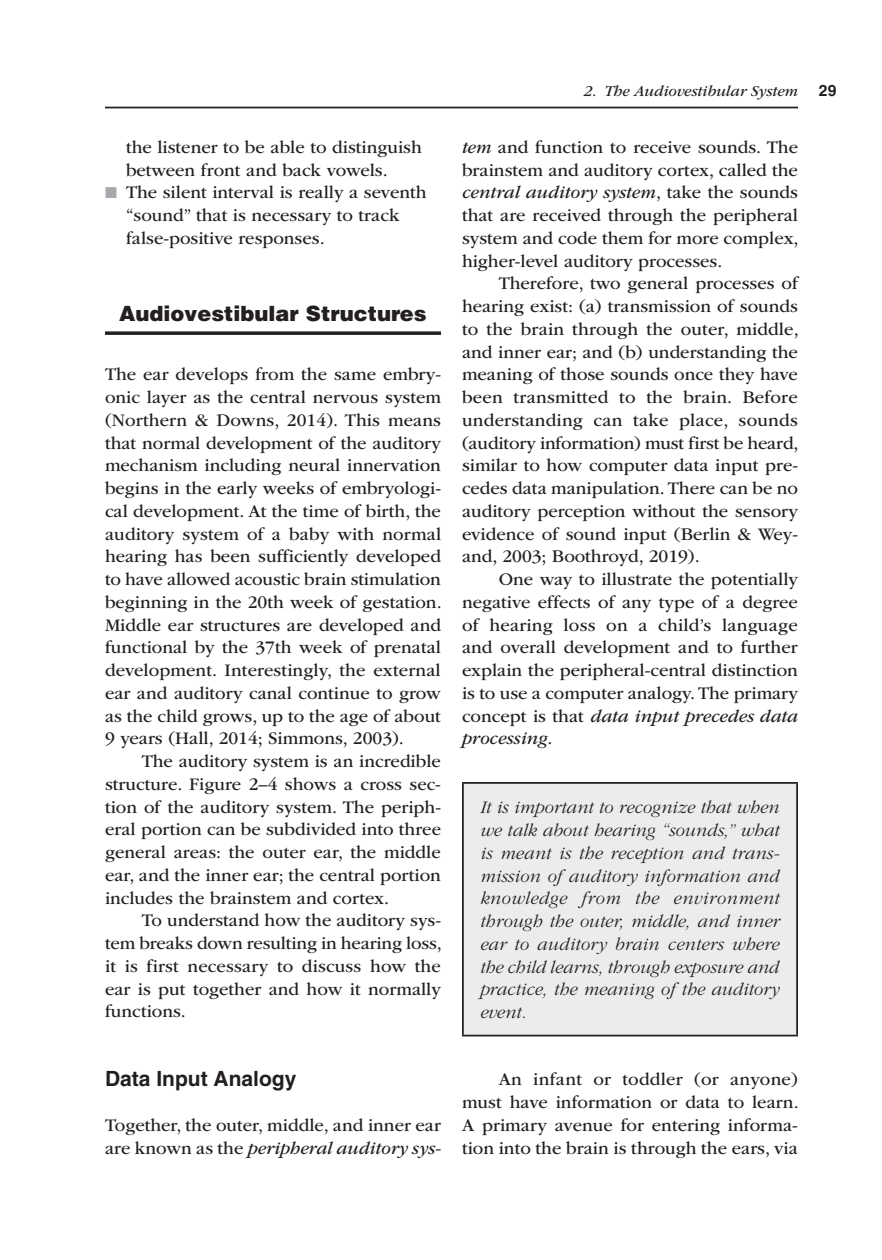
<style>
.page{position:relative;width:882px;height:1260px;background:#fff}
.page>*{position:absolute;margin:0;border:0;box-sizing:border-box;transform-origin:0 0}
.t1{font:900 21px "Helvetica";color:#231f20}
.t2{font:700 21px "Helvetica";color:#231f20}
.t3{font:18.38px/22.8px "ITC Garamond Std";color:#231f20;text-align:justify}
.t4{font:italic 300 18.38px/22.8px "ITC Garamond Std";color:#231f20;text-align:justify}
.t5{font:italic 15.75px "ITC Garamond Std";color:#231f20}
.t6{font:700 15.75px "Helvetica";color:#231f20}
.s1{color:#a8a9ad}
.s2{font-style:italic}
</style>
<div class="page">
<hr style="left:105px;top:107px;width:693px;height:1px;background:#231f20">
<svg style="left:105px;top:331px;width:336px;height:4px"></svg>
<div style="left:463px;top:783px;width:334px;height:253px;background:#ececee"></div>
<hr style="left:462px;top:782px;width:336px;height:2px;background:#231f20">
<hr style="left:462px;top:784px;width:2px;height:251px;background:#231f20">
<hr style="left:796px;top:784px;width:2px;height:251px;background:#231f20">
<hr style="left:462px;top:1035px;width:336px;height:1px;background:#231f20">
<p class="t3" style="left:126px;top:136px;width:297px">the listener to be able to distinguish between front and back vowels.</p>
<p class="t3" style="left:126px;top:181px;width:302px;text-align:left;text-indent:-21px"><span class="s1">■</span> The silent interval is really a seventh “sound” that is necessary to track false-positive responses.</p>
<p class="t1" style="left:119px;top:300px;width:309px">Audiovestibular Structures</p>
<p class="t3" style="left:105px;top:363px;width:338px">The ear develops from the same embry&shy;onic layer as the central nervous system (Northern &amp; Downs, 2014). This means that normal development of the auditory mechanism including neural innervation begins in the early weeks of embryologi&shy;cal development. At the time of birth, the auditory system of a baby with normal hearing has been sufficiently developed to have allowed acoustic brain stimulation beginning in the 20th week of gestation.<br>Middle ear structures are developed and functional by the 37th week of prenatal development. Interestingly, the external ear and auditory canal continue to grow as the child grows, up to the age of about 9 years (Hall, 2014; Simmons, 2003).</p>
<p class="t3" style="left:105px;top:750px;width:338px;text-indent:37px">The auditory system is an incredible structure. Figure 2–4 shows a cross sec&shy;tion of the auditory system. The periph&shy;eral portion can be subdivided into three general areas: the outer ear, the middle ear, and the inner ear; the central portion includes the brainstem and cortex.</p>
<p class="t3" style="left:105px;top:909px;width:338px;text-indent:37px">To understand how the auditory sys&shy;tem breaks down resulting in hearing loss, it is first necessary to discuss how the ear is put together and how it normally functions.</p>
<p class="t5" style="left:583px;top:83px;width:216px">2. The Audiovestibular System</p>
<p class="t6" style="left:819px;top:81px;width:19px">29</p>
<p class="t3" style="left:462px;top:136px;width:338px"><span class="s2">tem</span> and function to receive sounds. The brainstem and auditory cortex, called the <span class="s2">central auditory system</span>, take the sounds that are received through the peripheral system and code them for more complex, higher-level auditory processes.</p>
<p class="t3" style="left:462px;top:272px;width:338px;text-indent:37px">Therefore, two general processes of hearing exist: (a) transmission of sounds to the brain through the outer, middle, and inner ear; and (b) understanding the meaning of those sounds once they have been transmitted to the brain. Before understanding can take place, sounds (auditory information) must first be heard, similar to how computer data input pre&shy;cedes data manipulation. There can be no auditory perception without the sensory evidence of sound input (Berlin &amp; Wey&shy;and, 2003; Boothroyd, 2019).</p>
<p class="t3" style="left:462px;top:568px;width:338px;text-indent:37px">One way to illustrate the potentially negative effects of any type of a degree of hearing loss on a child’s language and overall development and to further explain the peripheral-central distinction is to use a computer analogy. The primary concept is that <span class="s2">data input precedes data processing</span>.</p>
<p class="t4" style="left:480px;top:796px;width:301px">It is important to recognize that when we talk about hearing “sounds,” what is meant is the reception and trans&shy;mission of auditory information and knowledge from the environment through the outer, middle, and inner ear to auditory brain centers where the child learns, through exposure and practice, the meaning of the auditory event.</p>
<p class="t2" style="left:105px;top:1065px;width:193px">Data Input Analogy</p>
<p class="t3" style="left:105px;top:1114px;width:338px">Together, the outer, middle, and inner ear are known as the <span class="s2">peripheral auditory sys-</span></p>
<p class="t3" style="left:462px;top:1068px;width:338px;text-indent:37px">An infant or toddler (or anyone) must have information or data to learn.<br>A primary avenue for entering informa&shy;tion into the brain is through the ears, via</p>
</div>
